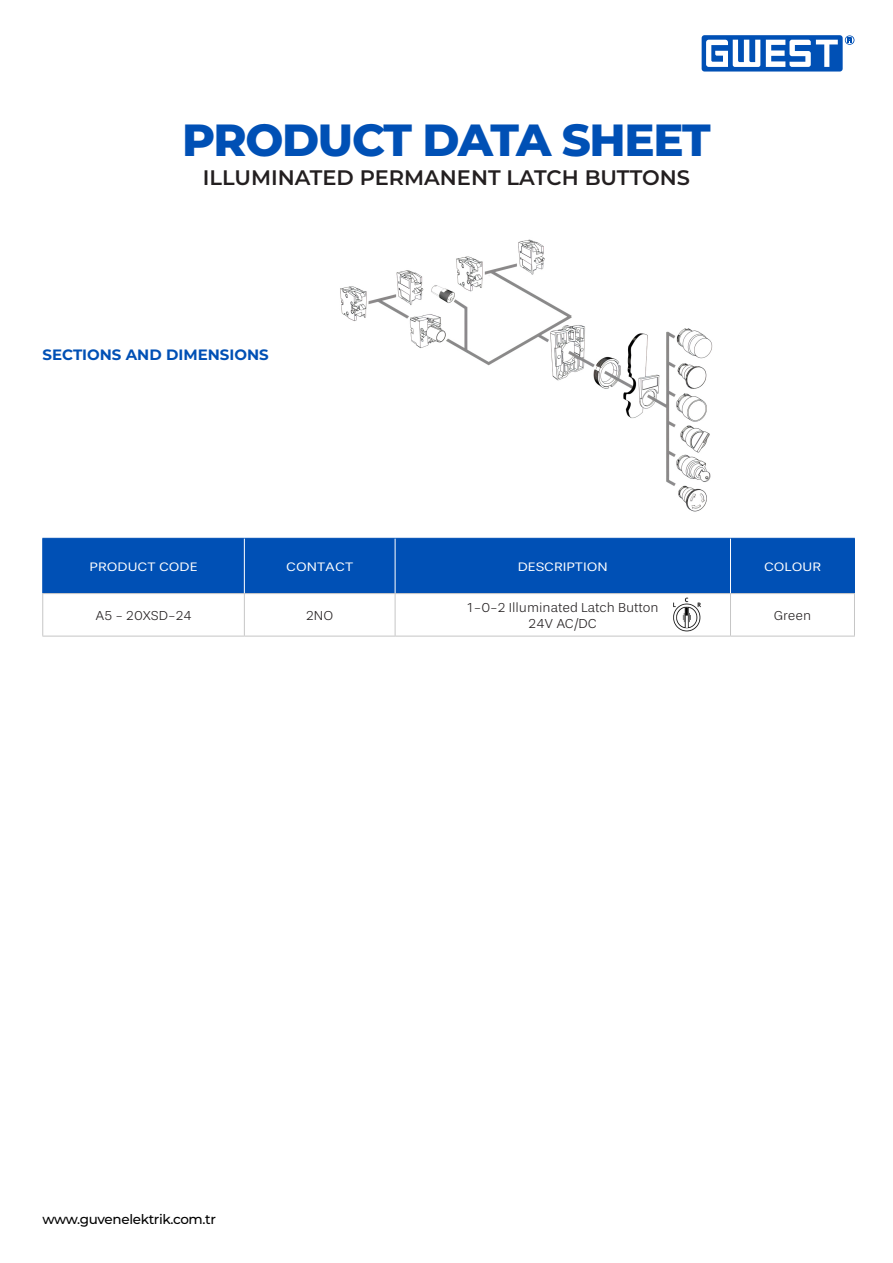
<style>
.page{position:relative;width:893px;height:1263px;background:#fff}
.page>*{position:absolute;margin:0;border:0;box-sizing:border-box;transform-origin:0 0}
.Category_3_Description{font:800 45px "Montserrat";letter-spacing:-.03em;color:#0050b5}
.Category_3_Description-2{font:600 21px "Montserrat";color:#231f20}
.t1{font:700 15px "Montserrat";color:#0050b5}
.t2{font:300 13.5px "Stevie Sans";color:#231f20}
.t3{font:500 13.5px "Montserrat";letter-spacing:-.025em;color:#000}
.TABLO_BAŞLIK{font:12.75px "Stevie Sans";color:#fff;scale:1.14 1}
</style>
<div class="page">
<div style="left:702px;top:35px;width:141px;height:36px;background:#0050b5;border-radius:3px"></div>
<svg style="left:706px;top:40px;width:54px;height:27px"></svg>
<svg style="left:766px;top:40px;width:72px;height:27px"></svg>
<svg style="left:845px;top:35px;width:9px;height:10px"></svg>
<img style="left:340px;top:239px;width:373px;height:273px">
<div style="left:43px;top:539px;width:811px;height:54px;background:#0050b5"></div>
<svg style="left:43px;top:594px;width:811px;height:42px"></svg>
<hr style="left:42px;top:538px;width:202px;height:1px;background:#0050b5">
<hr style="left:42px;top:539px;width:1px;height:54px;background:#0050b5">
<hr style="left:244px;top:538px;width:151px;height:1px;background:#0050b5">
<hr style="left:395px;top:538px;width:335px;height:1px;background:#0050b5">
<hr style="left:730px;top:538px;width:125px;height:1px;background:#0050b5">
<hr style="left:854px;top:539px;width:1px;height:54px;background:#0050b5">
<hr style="left:244px;top:539px;width:1px;height:54px;background:#fff">
<hr style="left:395px;top:539px;width:1px;height:54px;background:#fff">
<hr style="left:730px;top:539px;width:1px;height:54px;background:#fff">
<hr style="left:42px;top:593px;width:202px;height:1px;background:#c6c6c6">
<hr style="left:42px;top:594px;width:1px;height:42px;background:#c6c6c6">
<hr style="left:244px;top:593px;width:151px;height:1px;background:#c6c6c6">
<hr style="left:244px;top:594px;width:1px;height:42px;background:#c6c6c6">
<hr style="left:395px;top:593px;width:335px;height:1px;background:#c6c6c6">
<hr style="left:395px;top:594px;width:1px;height:42px;background:#c6c6c6">
<hr style="left:730px;top:593px;width:125px;height:1px;background:#c6c6c6">
<hr style="left:730px;top:594px;width:1px;height:42px;background:#c6c6c6">
<hr style="left:854px;top:594px;width:1px;height:42px;background:#c6c6c6">
<hr style="left:42px;top:636px;width:202px;height:1px;background:#c6c6c6">
<hr style="left:244px;top:636px;width:151px;height:1px;background:#c6c6c6">
<hr style="left:395px;top:636px;width:335px;height:1px;background:#c6c6c6">
<hr style="left:730px;top:636px;width:125px;height:1px;background:#c6c6c6">
<img style="left:669px;top:598px;width:36px;height:33px">
<p class="Category_3_Description" style="left:182px;top:107px;width:530px">PRODUCT DATA SHEET</p>
<p class="Category_3_Description-2" style="left:203px;top:162px;width:489px">ILLUMINATED PERMANENT LATCH BUTTONS</p>
<p class="t1" style="left:43px;top:344px;width:228px">SECTIONS AND DIMENSIONS</p>
<p class="TABLO_BAŞLIK" style="left:90px;top:559px;width:96px">PRODUCT CODE</p>
<p class="TABLO_BAŞLIK" style="left:286px;top:559px;width:60px">CONTACT</p>
<p class="TABLO_BAŞLIK" style="left:518px;top:559px;width:80px">DESCRIPTION</p>
<p class="TABLO_BAŞLIK" style="left:764px;top:559px;width:51px">COLOUR</p>
<p class="t2" style="left:95px;top:608px;width:98px">A5 - 20XSD-24</p>
<p class="t2" style="left:306px;top:608px;width:29px">2NO</p>
<p class="t2" style="left:467px;top:600px;width:193px">1-0-2 Illuminated Latch Button</p>
<p class="t2" style="left:529px;top:616px;width:70px">24V AC/DC</p>
<p class="t2" style="left:774px;top:608px;width:39px">Green</p>
<p class="t3" style="left:43px;top:1209px;width:175px">www.guvenelektrik.com.tr</p>
</div>
